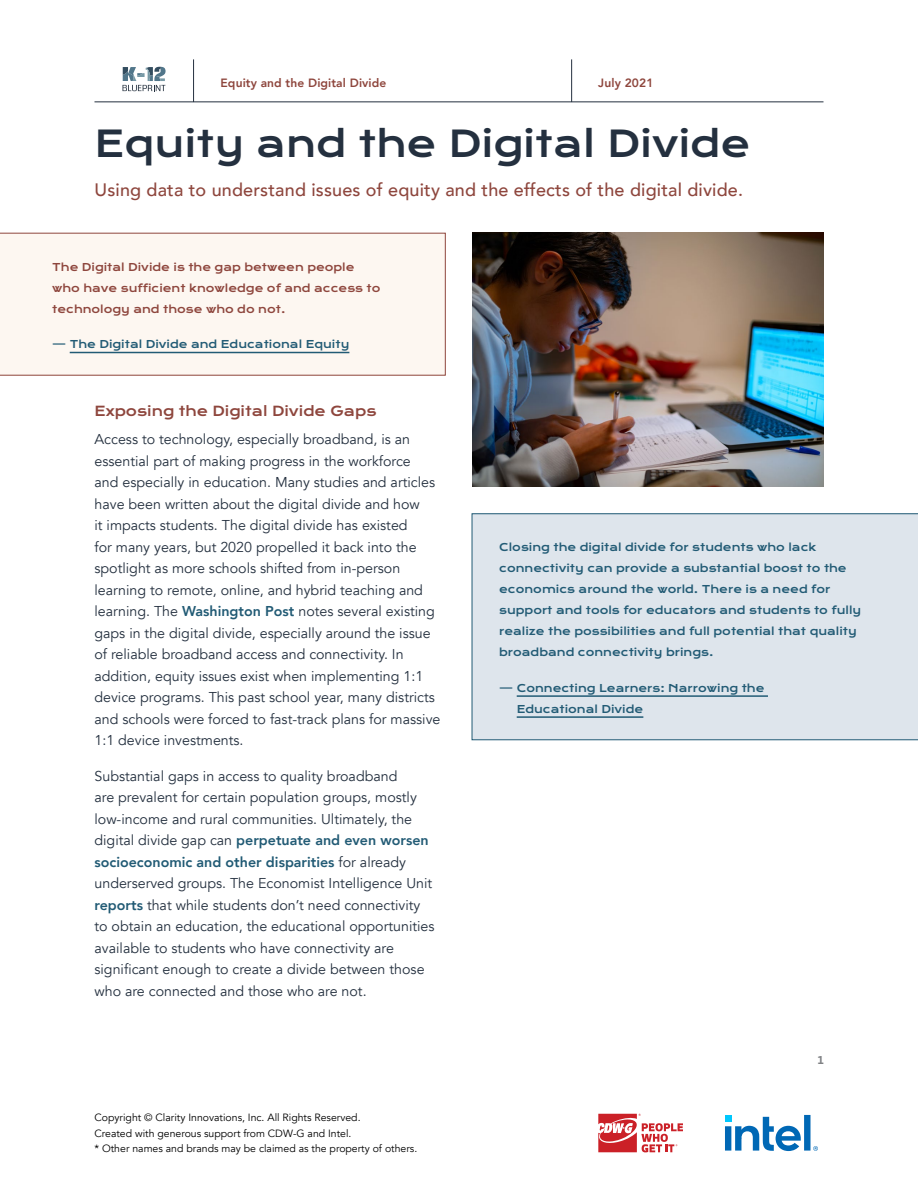
<style>
.page{position:relative;width:918px;height:1188px;background:#fff}
.page>*{position:absolute;margin:0;border:0;box-sizing:border-box;transform-origin:0 0}
.t1{font:36px "Krona One";color:#24303f}
.t2{font:500 18px "Avenir";letter-spacing:.01em;color:#8e463d}
.t3{font:14.25px/21.6px "Avenir";color:#24303f}
.t4{font:13.5px "Krona One";color:#8e463d}
.t5{font:800 12px "Avenir";letter-spacing:.01em;color:#8e463d}
.t6{font:10.5px/21px "Krona One";color:#225b75}
.t7{font:10.5px/15.8px "Avenir";color:#000}
.t8{font:10.5px/21px "Krona One";color:#8e463d}
.t9{font:10.5px "Krona One";color:#808285}
.s1{font-weight:800;color:#225b75}
</style>
<div class="page">
<div style="left:472px;top:514px;width:446px;height:226px;background:#dee5ec"></div>
<div style="left:0;top:233px;width:446px;height:142px;background:#fdf7f1"></div>
<img style="left:473px;top:233px;width:351px;height:254px">
<svg style="left:123px;top:67px;width:43px;height:24px"></svg>
<hr style="left:193px;top:59px;width:1px;height:43px;background:#24303f">
<hr style="left:94px;top:102px;width:730px;height:1px;background:#24303f">
<hr style="left:571px;top:59px;width:1px;height:43px;background:#24303f">
<svg style="left:725px;top:1115px;width:93px;height:36px"></svg>
<svg style="left:598px;top:1114px;width:85px;height:38px"></svg>
<p class="t5" style="left:221px;top:73px;width:167px">Equity and the Digital Divide</p>
<p class="t5" style="left:598px;top:73px;width:57px">July 2021</p>
<h1 class="t1" style="left:94px;top:121px;width:658px">Equity and the Digital Divide</h1>
<p class="t2" style="left:94px;top:174px;width:650px">Using data to understand issues of equity and the effects of the digital divide.</p>
<p class="t8" style="left:52px;top:256px;width:330px">The Digital Divide is the gap between people who have sufficient knowledge of and access to technology and those who do not.</p>
<p class="t6" style="left:52px;top:334px;width:299px">— The Digital Divide and Educational Equity</p>
<p class="t4" style="left:94px;top:402px;width:283px">Exposing the Digital Divide Gaps</p>
<p class="t3" style="left:94px;top:429px;width:347px">Access to technology, especially broadband, is an essential part of making progress in the workforce<br>and especially in education. Many studies and articles have been written about the digital divide and how<br>it impacts students. The digital divide has existed<br>for many years, but 2020 propelled it back into the spotlight as more schools shifted from in-person learning to remote, online, and hybrid teaching and learning. The <span class="s1">Washington Post</span> notes several existing gaps in the digital divide, especially around the issue of reliable broadband access and connectivity. In addition, equity issues exist when implementing 1:1 device programs. This past school year, many districts and schools were forced to fast-track plans for massive 1:1 device investments.</p>
<p class="t3" style="left:94px;top:765px;width:342px">Substantial gaps in access to quality broadband<br>are prevalent for certain population groups, mostly low-income and rural communities. Ultimately, the digital divide gap can <span class="s1">perpetuate and even worsen socioeconomic and other disparities</span> for already underserved groups. The Economist Intelligence Unit <span class="s1">reports</span> that while students don’t need connectivity to obtain an education, the educational opportunities available to students who have connectivity are significant enough to create a divide between those who are connected and those who are not.</p>
<p class="t7" style="left:94px;top:1110px;width:324px">Copyright © Clarity Innovations, Inc. All Rights Reserved.<br>Created with generous support from CDW-G and Intel.<br>* Other names and brands may be claimed as the property of others.</p>
<p class="t6" style="left:499px;top:537px;width:364px">Closing the digital divide for students who lack connectivity can provide a substantial boost to the economics around the world. There is a need for support and tools for educators and students to fully realize the possibilities and full potential that quality broadband connectivity brings.</p>
<p class="t6" style="left:517px;top:677px;width:249px;text-indent:-18px">— Connecting Learners: Narrowing the<br>Educational Divide</p>
<p class="t9" style="left:817px;top:1053px;width:8px">1</p>
</div>
